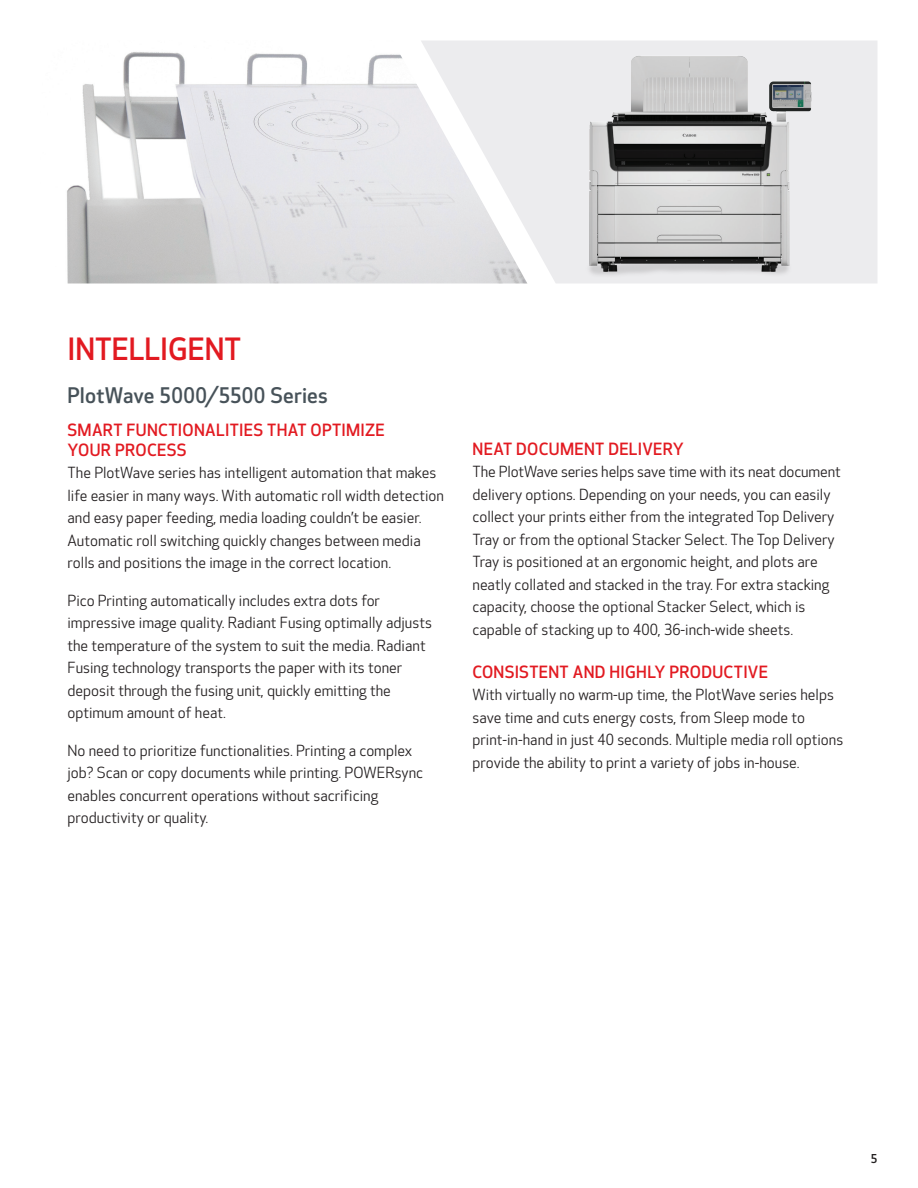
<style>
.page{position:relative;width:918px;height:1188px;background:#fff}
.page>*{position:absolute;margin:0;border:0;box-sizing:border-box;transform-origin:0 0}
._1st_Header{font:500 30px "Optic Sans 301";color:#e21a21}
.B_Header-Inside{font:500 21px "Optic Sans 301";letter-spacing:.01em;color:#475259}
.C_Header-Inside{font:500 16.5px/19.8px "Optic Sans 301";letter-spacing:.02em;color:#e21a21}
.Body_Copy{font:15px/22.5px "Optic Sans 201";color:#231f20}
.t1{font:500 12px "Optic Sans 301";color:#231f20}
</style>
<div class="page">
<img style="left:527px;top:41px;width:350px;height:242px">
<img style="left:67px;top:41px;width:460px;height:243px">
<h1 class="_1st_Header" style="left:68px;top:332px;width:175px">INTELLIGENT</h1>
<h2 class="B_Header-Inside" style="left:68px;top:383px;width:262px">PlotWave 5000/5500 Series</h2>
<h3 class="C_Header-Inside" style="left:68px;top:420px;width:319px">SMART FUNCTIONALITIES THAT OPTIMIZE<br>YOUR PROCESS</h3>
<p class="Body_Copy" style="left:68px;top:462px;width:378px">The PlotWave series has intelligent automation that makes life easier in many ways. With automatic roll width detection and easy paper feeding, media loading couldn’t be easier.<br>Automatic roll switching quickly changes between media rolls and positions the image in the correct location.</p>
<p class="Body_Copy" style="left:68px;top:590px;width:366px">Pico Printing automatically includes extra dots for impressive image quality. Radiant Fusing optimally adjusts the temperature of the system to suit the media. Radiant Fusing technology transports the paper with its toner deposit through the fusing unit, quickly emitting the optimum amount of heat.</p>
<p class="Body_Copy" style="left:68px;top:740px;width:357px">No need to prioritize functionalities. Printing a complex job? Scan or copy documents while printing. POWERsync enables concurrent operations without sacrificing productivity or quality.</p>
<h3 class="C_Header-Inside" style="left:472px;top:440px;width:213px">NEAT DOCUMENT DELIVERY</h3>
<p class="Body_Copy" style="left:472px;top:461px;width:370px">The PlotWave series helps save time with its neat document delivery options. Depending on your needs, you can easily collect your prints either from the integrated Top Delivery Tray or from the optional Stacker Select. The Top Delivery Tray is positioned at an ergonomic height, and plots are neatly collated and stacked in the tray. For extra stacking capacity, choose the optional Stacker Select, which is capable of stacking up to 400, 36-inch-wide sheets.</p>
<h3 class="C_Header-Inside" style="left:472px;top:662px;width:297px">CONSISTENT AND HIGHLY PRODUCTIVE</h3>
<p class="Body_Copy" style="left:472px;top:684px;width:372px">With virtually no warm-up time, the PlotWave series helps save time and cuts energy costs, from Sleep mode to print-in-hand in just 40 seconds. Multiple media roll options provide the ability to print a variety of jobs in-house.</p>
<p class="t1" style="left:871px;top:1151px;width:8px">5</p>
</div>
